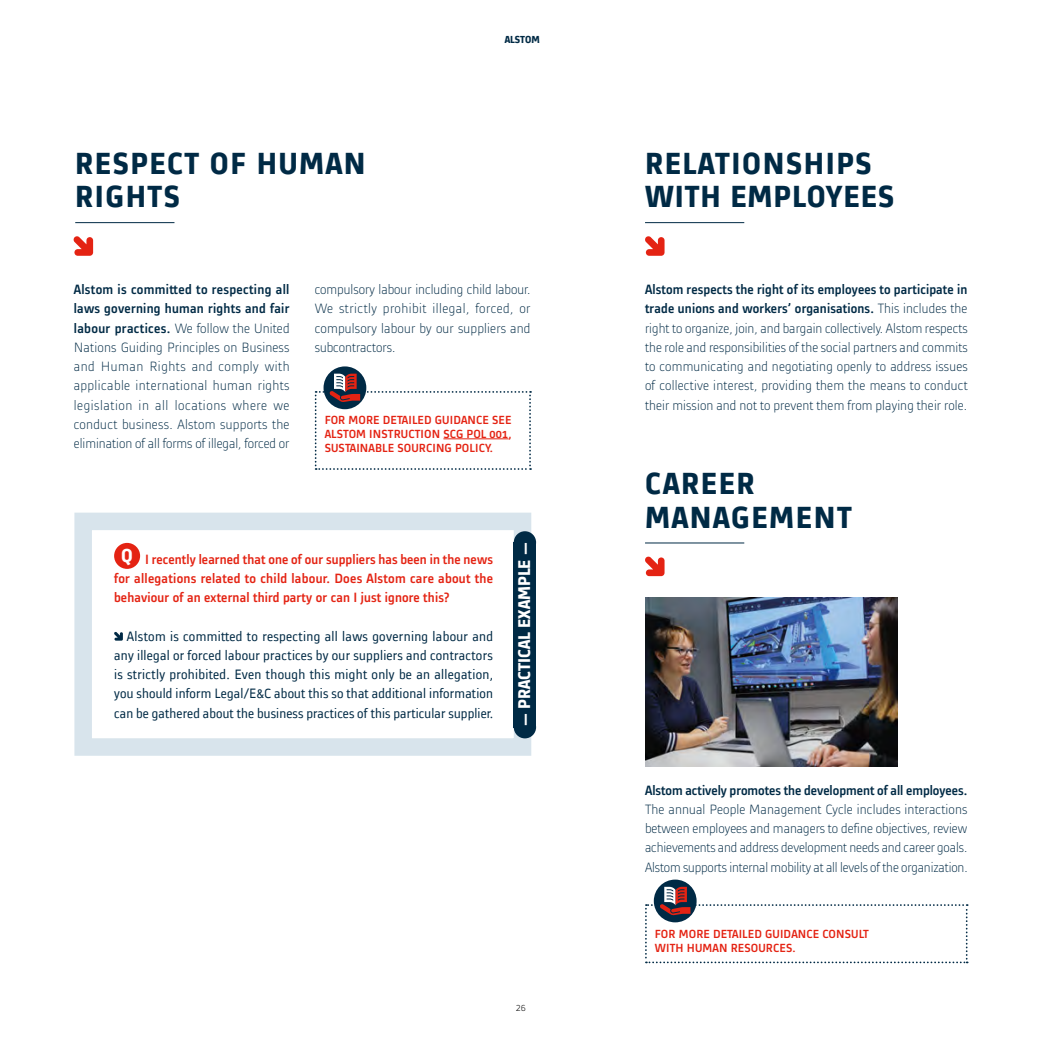
<style>
.page{position:relative;width:1042px;height:1042px;background:#fff}
.page>*{position:absolute;margin:0;border:0;box-sizing:border-box;transform-origin:0 0}
.t1{font:700 31.5px/33.2px "Alstom";letter-spacing:.05em;color:#002a45}
.t2{font:700 31.5px/33.2px "Alstom";letter-spacing:.03em;color:#002a45}
.t3{font:700 19.43px "Alstom";color:#fff}
.t4{font:700 17.5px "Alstom";color:#fff}
.t5{font:300 14px/19.2px "Alstom";color:#002a45;text-align:justify}
.t6{font:14px/19.2px "Alstom";letter-spacing:.01em;color:#002a45;text-align:justify}
.t7{font:500 14px/19.2px "Alstom";letter-spacing:.01em;color:#e42313;text-align:justify}
.t8{font:500 12.25px/14px "Alstom";letter-spacing:.01em;color:#e42313}
.t9{font:700 10.5px "Alstom";color:#002a45}
.t10{font:300 10.5px "Alstom";color:#000}
.s1{font-weight:500}
</style>
<div class="page">
<svg style="left:645px;top:556px;width:19px;height:20px"></svg>
<hr style="left:645px;top:542px;width:99px;height:1px;background:#002a45">
<hr style="left:75px;top:222px;width:99px;height:1px;background:#002a45">
<svg style="left:73px;top:236px;width:20px;height:20px"></svg>
<svg style="left:645px;top:236px;width:19px;height:20px"></svg>
<hr style="left:645px;top:222px;width:99px;height:1px;background:#002a45">
<svg style="left:74px;top:512px;width:463px;height:244px"></svg>
<div style="left:114px;top:543px;width:26px;height:26px;background:#e42313;border-radius:50%"></div>
<svg style="left:114px;top:632px;width:9px;height:9px"></svg>
<div style="left:514px;top:542px;width:22px;height:185px;background:#002a45"></div>
<div style="left:514px;top:716px;width:22px;height:22px;background:#002a45;border-radius:50%"></div>
<div style="left:514px;top:531px;width:22px;height:22px;background:#002a45;border-radius:50%"></div>
<img style="left:645px;top:597px;width:253px;height:169px">
<svg style="left:323px;top:366px;width:43px;height:43px"></svg>
<svg style="left:315px;top:374px;width:216px;height:96px"></svg>
<svg style="left:654px;top:879px;width:42px;height:43px"></svg>
<svg style="left:645px;top:887px;width:322px;height:76px"></svg>
<p class="t1" style="left:75px;top:145px;width:292px">RESPECT OF HUMAN<br>RIGHTS</p>
<p class="t9" style="left:505px;top:32px;width:37px">ALSTOM</p>
<p class="t5" style="left:74px;top:279px;width:217px"><span class="s1">Alstom is committed to respecting all laws governing human rights and fair labour practices.</span> We follow the United Nations Guiding Principles on Business and Human Rights and comply with applicable international human rights legislation in all locations where we conduct business. Alstom supports the elimination of all forms of illegal, forced or</p>
<p class="t5" style="left:315px;top:279px;width:217px">compulsory labour including child labour.<br>We strictly prohibit illegal, forced, or compulsory labour by our suppliers and subcontractors.</p>
<p class="t8" style="left:325px;top:412px;width:188px;text-align:justify">FOR MORE DETAILED GUIDANCE SEE ALSTOM INSTRUCTION SCG POL 001, SUSTAINABLE SOURCING POLICY.</p>
<p class="t3" style="left:121px;top:542px;width:13px">Q</p>
<p class="t7" style="left:114px;top:548px;width:380px;text-indent:31px">I recently learned that one of our suppliers has been in the news for allegations related to child labour. Does Alstom care about the behaviour of an external third party or can I just ignore this?</p>
<p class="t6" style="left:114px;top:625px;width:381px;text-indent:13px">Alstom is committed to respecting all laws governing labour and any illegal or forced labour practices by our suppliers and contractors is strictly prohibited. Even though this might only be an allegation, you should inform Legal/E&amp;C about this so that additional information can be gathered about the business practices of this particular supplier.</p>
<p class="t4" style="left:512px;top:726px;width:185px;rotate:-90deg">— PRACTICAL EXAMPLE —</p>
<p class="t10" style="left:516px;top:1000px;width:12px">26</p>
<p class="t2" style="left:645px;top:145px;width:251px">RELATIONSHIPS<br>WITH EMPLOYEES</p>
<p class="t5" style="left:645px;top:279px;width:324px"><span class="s1">Alstom respects the right of its employees to participate in trade unions and workers’ organisations.</span> This includes the right to organize, join, and bargain collectively. Alstom respects the role and responsibilities of the social partners and commits to communicating and negotiating openly to address issues of collective interest, providing them the means to conduct their mission and not to prevent them from playing their role.</p>
<p class="t1" style="left:645px;top:465px;width:208px">CAREER<br>MANAGEMENT</p>
<p class="t5" style="left:645px;top:779px;width:324px"><span class="s1">Alstom actively promotes the development of all employees.<br></span>The annual People Management Cycle includes interactions between employees and managers to define objectives, review achievements and address development needs and career goals.<br>Alstom supports internal mobility at all levels of the organization.</p>
<p class="t8" style="left:655px;top:926px;width:215px">FOR MORE DETAILED GUIDANCE CONSULT<br>WITH HUMAN RESOURCES.</p>
</div>
